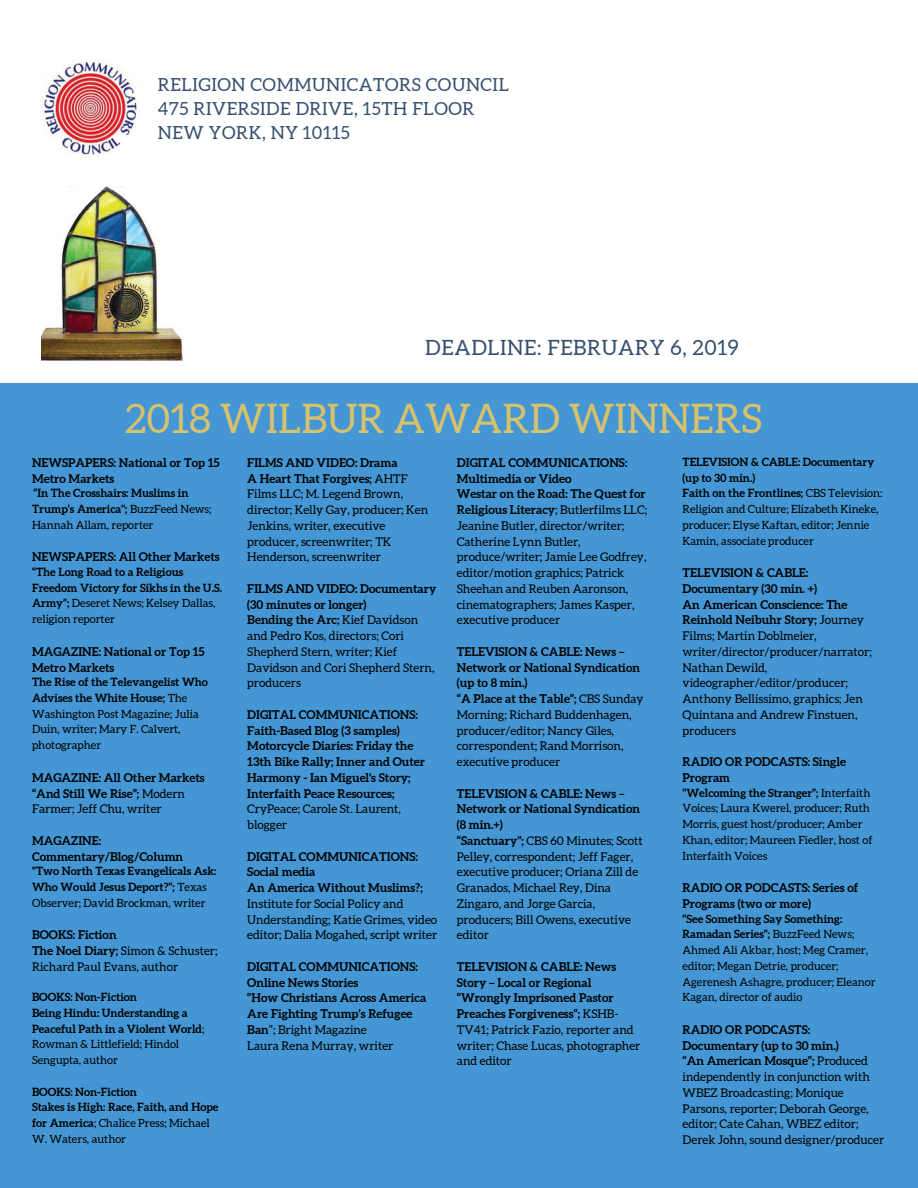
<style>
.page{position:relative;width:918px;height:1188px;background:#fff}
.page>*{position:absolute;margin:0;border:0;box-sizing:border-box;transform-origin:0 0}
.t1{font:40.8px "Aleo";color:#d6c16c}
.t2{font:21px "Aleo";letter-spacing:.03em;color:#385070}
.t3{font:18px/24.3px "Aleo";letter-spacing:.03em;color:#385070}
.t4{font:12px/15.8px "Aleo";color:#000}
.t5{font:700 12px/15.8px "Aleo";color:#000}
.t6{font:11.25px/15.8px "Aleo";color:#000}
.t7{font:700 11.25px/15.8px "Aleo";color:#000}
.s1{font-weight:400}
.s2{font-weight:700}
</style>
<div class="page">
<div style="left:0;top:383px;width:918px;height:805px;background:#4497d4"></div>
<img style="left:41px;top:186px;width:142px;height:174px">
<img style="left:41px;top:59px;width:96px;height:96px">
<h3 class="t3" style="left:158px;top:72px;width:353px">RELIGION COMMUNICATORS COUNCIL<br>475 RIVERSIDE DRIVE, 15TH FLOOR<br>NEW YORK, NY 10115</h3>
<h2 class="t2" style="left:425px;top:336px;width:315px">DEADLINE: FEBRUARY 6, 2019</h2>
<h1 class="t1" style="left:125px;top:396px;width:639px">2018 WILBUR AWARD WINNERS</h1>
<p class="t5" style="left:32px;top:454px;width:189px">NEWSPAPERS: National or Top 15<br>Metro Markets</p>
<p class="t7" style="left:32px;top:485px;width:181px">“In The Crosshairs: Muslims in<br>Trump’s America"; <span class="s1">BuzzFeed News;<br>Hannah Allam, reporter</span></p>
<p class="t5" style="left:32px;top:549px;width:189px">NEWSPAPERS: All Other Markets</p>
<p class="t7" style="left:32px;top:564px;width:191px">“The Long Road to a Religious<br>Freedom Victory for Sikhs in the U.S.<br>Army”; <span class="s1">Deseret News; Kelsey Dallas, religion reporter</span></p>
<p class="t5" style="left:32px;top:643px;width:174px">MAGAZINE: National or Top 15<br>Metro Markets</p>
<p class="t6" style="left:32px;top:674px;width:177px"><span class="s2">The Rise of the Televangelist Who<br>Advises the White House;</span> The<br>Washington Post Magazine; Julia<br>Duin, writer; Mary F. Calvert, photographer</p>
<p class="t5" style="left:32px;top:769px;width:174px">MAGAZINE: All Other Markets “And Still We Rise”; <span class="s1">Modern<br>Farmer; Jeff Chu, writer</span></p>
<p class="t5" style="left:32px;top:832px;width:153px">MAGAZINE:<br>Commentary/Blog/Column</p>
<p class="t7" style="left:32px;top:863px;width:186px">“Two North Texas Evangelicals Ask:<br>Who Would Jesus Deport?”; <span class="s1">Texas<br>Observer; David Brockman, writer</span></p>
<p class="t4" style="left:32px;top:927px;width:187px"><span class="s2">BOOKS: Fiction<br>The Noel Diary;</span> Simon &amp; Schuster;<br>Richard Paul Evans, author</p>
<p class="t7" style="left:32px;top:989px;width:174px">BOOKS: Non-Fiction<br>Being Hindu: Understanding a<br>Peaceful Path in a Violent World<span class="s1">;<br>Rowman &amp; Littlefield; Hindol<br>Sengupta, author</span></p>
<p class="t7" style="left:32px;top:1084px;width:188px">BOOKS: Non-Fiction<br>Stakes is High: Race, Faith, and Hope for America<span class="s1">; Chalice Press; Michael<br>W. Waters, author</span></p>
<p class="t6" style="left:683px;top:454px;width:202px"><span class="s2">TELEVISION &amp; CABLE: Documentary (up to 30 min.)<br>Faith on the Frontlines;</span> CBS Television:<br>Religion and Culture; Elizabeth Kineke, producer; Elyse Kaftan, editor; Jennie<br>Kamin, associate producer</p>
<p class="t4" style="left:683px;top:565px;width:191px"><span class="s2">TELEVISION &amp; CABLE:<br>Documentary (30 min. +)<br>An American Conscience: The<br>Reinhold Neibuhr Story;</span> Journey<br>Films; Martin Doblmeier, writer/director/producer/narrator;<br>Nathan Dewild, videographer/editor/producer;<br>Anthony Bellissimo, graphics; Jen<br>Quintana and Andrew Finstuen, producers</p>
<p class="t5" style="left:683px;top:754px;width:165px">RADIO OR PODCASTS: Single<br>Program</p>
<p class="t6" style="left:683px;top:785px;width:191px"><span class="s2">“Welcoming the Stranger”;</span> Interfaith Voices; Laura Kwerel, producer; Ruth Morris, guest host/producer; Amber Khan, editor; Maureen Fiedler, host of Interfaith Voices</p>
<p class="t5" style="left:683px;top:880px;width:177px">RADIO OR PODCASTS: Series of<br>Programs (two or more)</p>
<p class="t6" style="left:683px;top:911px;width:194px"><span class="s2">“See Something Say Something:<br>Ramadan Series”;</span> BuzzFeed News;<br>Ahmed Ali Akbar, host; Meg Cramer, editor; Megan Detrie, producer;<br>Agerenesh Ashagre, producer; Eleanor<br>Kagan, director of audio</p>
<p class="t4" style="left:683px;top:1022px;width:203px"><span class="s2">RADIO OR PODCASTS:<br>Documentary (up to 30 min.)<br>“An American Mosque”;</span> Produced independently in conjunction with<br>WBEZ Broadcasting; Monique<br>Parsons, reporter; Deborah George, editor; Cate Cahan, WBEZ editor;<br>Derek John, sound designer/producer</p>
<p class="t4" style="left:247px;top:455px;width:182px"><span class="s2">FILMS AND VIDEO: Drama<br>A Heart That Forgives;</span> AHTF<br>Films LLC; M. Legend Brown, director; Kelly Gay, producer; Ken<br>Jenkins, writer, executive producer, screenwriter; TK<br>Henderson, screenwriter</p>
<p class="t4" style="left:247px;top:581px;width:191px"><span class="s2">FILMS AND VIDEO: Documentary (30 minutes or longer)<br>Bending the Arc;</span> Kief Davidson and Pedro Kos, directors; Cori<br>Shepherd Stern, writer; Kief<br>Davidson and Cori Shepherd Stern, producers</p>
<p class="t5" style="left:247px;top:706px;width:179px">DIGITAL COMMUNICATIONS:<br>Faith-Based Blog (3 samples)<br>Motorcycle Diaries: Friday the<br>13th Bike Rally; Inner and Outer<br>Harmony - Ian Miguel's Story;<br>Interfaith Peace Resources;</p>
<p class="t4" style="left:247px;top:801px;width:155px">CryPeace; Carole St. Laurent, blogger</p>
<p class="t5" style="left:247px;top:848px;width:177px">DIGITAL COMMUNICATIONS:<br>Social media<br>An America Without Muslims?;</p>
<p class="t4" style="left:247px;top:896px;width:191px">Institute for Social Policy and<br>Understanding; Katie Grimes, video editor; Dalia Mogahed, script writer</p>
<p class="t5" style="left:247px;top:958px;width:180px">DIGITAL COMMUNICATIONS:<br>Online News Stories<br>“How Christians Across America<br>Are Fighting Trump’s Refugee<br>Ban<span class="s1">”; Bright Magazine<br>Laura Rena Murray, writer</span></p>
<p class="t4" style="left:457px;top:455px;width:192px"><span class="s2">DIGITAL COMMUNICATIONS:<br>Multimedia or Video<br>Westar on the Road: The Quest for<br>Religious Literacy</span>; Butlerfilms LLC;<br>Jeanine Butler, director/writer;<br>Catherine Lynn Butler, produce/writer; Jamie Lee Godfrey, editor/motion graphics; Patrick<br>Sheehan and Reuben Aaronson, cinematographers; James Kasper, executive producer</p>
<p class="t4" style="left:457px;top:644px;width:188px"><span class="s2">TELEVISION &amp; CABLE: News –<br>Network or National Syndication (up to 8 min.)<br>“A Place at the Table”;</span> CBS Sunday<br>Morning; Richard Buddenhagen, producer/editor; Nancy Giles, correspondent; Rand Morrison, executive producer</p>
<p class="t4" style="left:457px;top:785px;width:187px"><span class="s2">TELEVISION &amp; CABLE: News –<br>Network or National Syndication (8 min.+)<br>“Sanctuary”;</span> CBS 60 Minutes; Scott<br>Pelley, correspondent; Jeff Fager, executive producer; Oriana Zill de<br>Granados, Michael Rey, Dina<br>Zingaro, and Jorge Garcia, producers; Bill Owens, executive editor</p>
<p class="t5" style="left:457px;top:958px;width:185px">TELEVISION &amp; CABLE: News<br>Story – Local or Regional “Wrongly Imprisoned Pastor<br>Preaches Forgiveness”; <span class="s1">KSHB-<br>TV41; Patrick Fazio, reporter and writer; Chase Lucas, photographer and editor</span></p>
</div>
